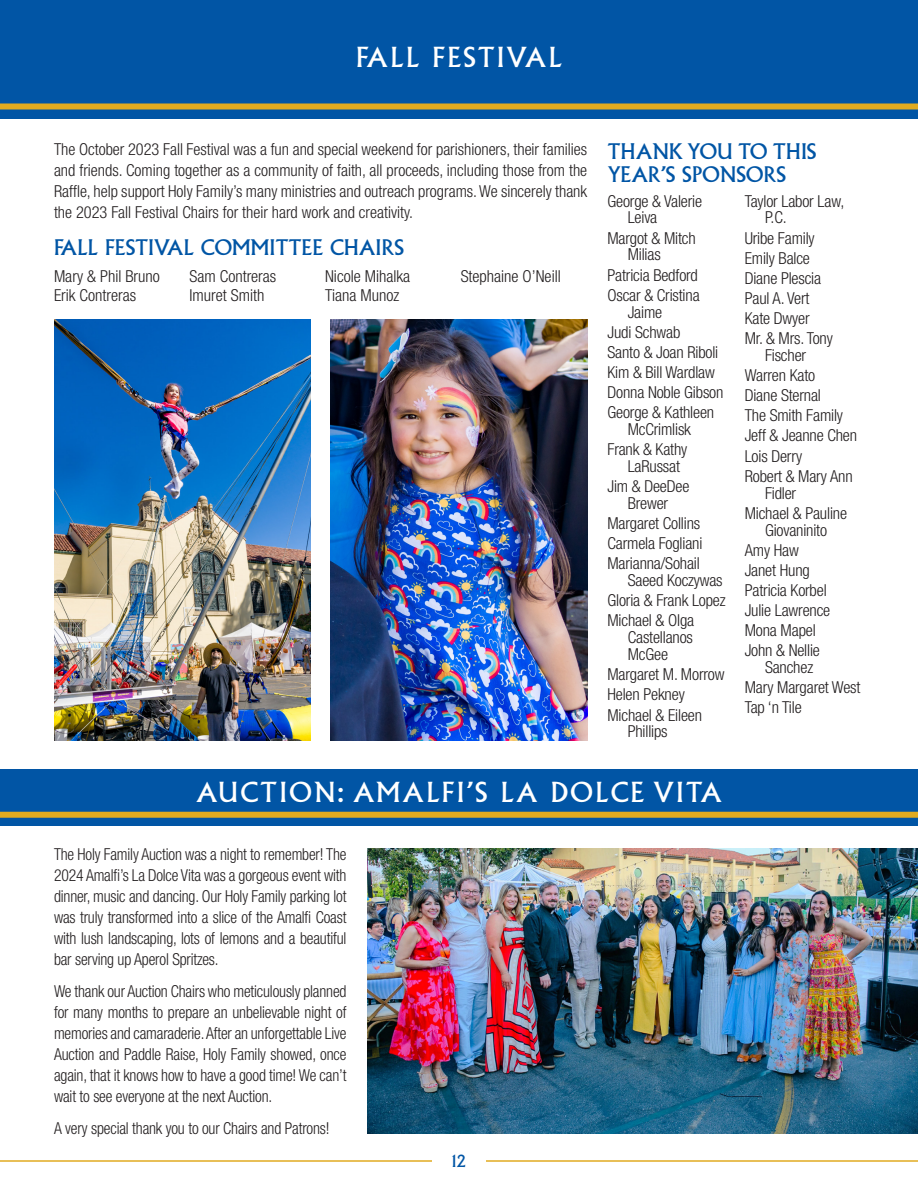
<style>
.page{position:relative;width:918px;height:1188px;background:#fff}
.page>*{position:absolute;margin:0;border:0;box-sizing:border-box;transform-origin:0 0}
.HF_Headline{font:27px "Albertus";letter-spacing:.08em;color:#fff}
.HF_Paragraph{font:21px/22.5px "Albertus";color:#0155a5}
.names{font:300 condensed 16.5px/16.8px "Helvetica Neue LT Pro";letter-spacing:-.01em;color:#231f20}
.HF_Paragraph-2{font:300 condensed 16.5px/21px "Helvetica Neue LT Pro";color:#231f20;text-align:justify;scale:.95 1}
.HF_Paragraph-3{font:300 condensed 16.5px/21px "Helvetica Neue LT Pro";color:#231f20;text-align:justify}
.HF_Headline-2{font:16.5px "Albertus";color:#0155a5}
</style>
<div class="page">
<hr style="left:0;top:1160px;width:432px;height:2px;background:#e1ab21">
<hr style="left:486px;top:1160px;width:432px;height:2px;background:#e1ab21">
<div style="left:0;top:0;width:918px;height:119px;background:#0155a5"></div>
<div style="left:0;top:103px;width:918px;height:6px;background:#e1ab21"></div>
<img style="left:54px;top:320px;width:256px;height:421px">
<img style="left:331px;top:320px;width:256px;height:421px">
<div style="left:0;top:769px;width:918px;height:57px;background:#0155a5"></div>
<div style="left:0;top:812px;width:918px;height:6px;background:#e1ab21"></div>
<img style="left:368px;top:849px;width:550px;height:285px">
<p class="HF_Headline" style="left:356px;top:41px;width:207px">FALL FESTIVAL</p>
<p class="HF_Paragraph-3" style="left:54px;top:139px;width:535px">The October 2023 Fall Festival was a fun and special weekend for parishioners, their families and friends. Coming together as a community of faith, all proceeds, including those from the Raffle, help support Holy Family’s many ministries and outreach programs. We sincerely thank the 2023 Fall Festival Chairs for their hard work and creativity.</p>
<p class="HF_Paragraph" style="left:54px;top:237px;width:351px">FALL FESTIVAL COMMITTEE CHAIRS</p>
<p class="HF_Paragraph-3" style="left:54px;top:265px;width:107px">Mary &amp; Phil Bruno</p>
<p class="HF_Paragraph-3" style="left:54px;top:285px;width:84px">Erik Contreras</p>
<p class="HF_Paragraph-3" style="left:190px;top:265px;width:88px">Sam Contreras</p>
<p class="HF_Paragraph-3" style="left:190px;top:285px;width:76px">Imuret Smith</p>
<p class="HF_Paragraph-3" style="left:325px;top:265px;width:87px">Nicole Mihalka</p>
<p class="HF_Paragraph-3" style="left:325px;top:285px;width:76px">Tiana Munoz</p>
<p class="HF_Paragraph-3" style="left:461px;top:265px;width:102px">Stephaine O’Neill</p>
<p class="HF_Paragraph" style="left:608px;top:141px;width:210px">THANK YOU TO THIS<br>YEAR’S SPONSORS</p>
<p class="names" style="left:628px;top:192px;width:76px;text-indent:-20px">George &amp; Valerie<br>Leiva</p>
<p class="names" style="left:628px;top:229px;width:70px;text-indent:-20px">Margot &amp; Mitch<br>Milias</p>
<p class="names" style="left:608px;top:266px;width:92px">Patricia Bedford</p>
<p class="names" style="left:628px;top:286px;width:73px;text-indent:-20px">Oscar &amp; Cristina<br>Jaime</p>
<p class="names" style="left:608px;top:323px;width:74px">Judi Schwab</p>
<p class="names" style="left:608px;top:343px;width:112px">Santo &amp; Joan Riboli</p>
<p class="names" style="left:608px;top:364px;width:109px">Kim &amp; Bill Wardlaw</p>
<p class="names" style="left:608px;top:384px;width:117px">Donna Noble Gibson</p>
<p class="names" style="left:608px;top:404px;width:108px;text-align:center">George &amp; Kathleen<br>McCrimlisk</p>
<p class="names" style="left:628px;top:441px;width:61px;text-indent:-20px">Frank &amp; Kathy<br>LaRussat</p>
<p class="names" style="left:608px;top:478px;width:83px;text-align:center">Jim &amp; DeeDee<br>Brewer</p>
<p class="names" style="left:608px;top:515px;width:94px">Margaret Collins</p>
<p class="names" style="left:608px;top:535px;width:96px">Carmela Fogliani</p>
<p class="names" style="left:628px;top:555px;width:96px;text-indent:-20px">Marianna/Sohail<br>Saeed Koczywas</p>
<p class="names" style="left:608px;top:592px;width:120px">Gloria &amp; Frank Lopez</p>
<p class="names" style="left:628px;top:612px;width:68px;text-align:justify;text-indent:-20px">Michael &amp; Olga Castellanos McGee</p>
<p class="names" style="left:608px;top:666px;width:118px">Margaret M. Morrow</p>
<p class="names" style="left:608px;top:686px;width:79px">Helen Pekney</p>
<p class="names" style="left:628px;top:706px;width:76px;text-indent:-20px">Michael &amp; Eileen<br>Phillips</p>
<p class="names" style="left:765px;top:192px;width:81px;text-indent:-20px">Taylor Labor Law,<br>P.C.</p>
<p class="names" style="left:745px;top:229px;width:71px">Uribe Family</p>
<p class="names" style="left:745px;top:249px;width:67px">Emily Balce</p>
<p class="names" style="left:745px;top:269px;width:78px">Diane Plescia</p>
<p class="names" style="left:745px;top:290px;width:66px">Paul A. Vert</p>
<p class="names" style="left:745px;top:310px;width:66px">Kate Dwyer</p>
<p class="names" style="left:745px;top:330px;width:90px;text-align:center">Mr. &amp; Mrs. Tony<br>Fischer</p>
<p class="names" style="left:745px;top:367px;width:72px">Warren Kato</p>
<p class="names" style="left:745px;top:387px;width:78px">Diane Sternal</p>
<p class="names" style="left:745px;top:407px;width:100px">The Smith Family</p>
<p class="names" style="left:745px;top:427px;width:114px">Jeff &amp; Jeanne Chen</p>
<p class="names" style="left:745px;top:447px;width:59px">Lois Derry</p>
<p class="names" style="left:765px;top:467px;width:89px;text-indent:-20px">Robert &amp; Mary Ann<br>Fidler</p>
<p class="names" style="left:745px;top:504px;width:104px;text-align:center">Michael &amp; Pauline<br>Giovaninito</p>
<p class="names" style="left:745px;top:541px;width:56px">Amy Haw</p>
<p class="names" style="left:745px;top:561px;width:67px">Janet Hung</p>
<p class="names" style="left:745px;top:582px;width:83px">Patricia Korbel</p>
<p class="names" style="left:745px;top:602px;width:87px">Julie Lawrence</p>
<p class="names" style="left:745px;top:622px;width:72px">Mona Mapel</p>
<p class="names" style="left:765px;top:642px;width:56px;text-indent:-20px">John &amp; Nellie<br>Sanchez</p>
<p class="names" style="left:745px;top:679px;width:117px">Mary Margaret West</p>
<p class="names" style="left:745px;top:699px;width:58px">Tap ‘n Tile</p>
<p class="HF_Headline" style="left:196px;top:777px;width:527px">AUCTION: AMALFI’S LA DOLCE VITA</p>
<p class="HF_Paragraph-2" style="left:54px;top:844px;width:309px">The Holy Family Auction was a night to remember! The 2024 Amalfi’s La Dolce Vita was a gorgeous event with dinner, music and dancing. Our Holy Family parking lot was truly transformed into a slice of the Amalfi Coast with lush landscaping, lots of lemons and a beautiful bar serving up Aperol Spritzes.</p>
<p class="HF_Paragraph-2" style="left:54px;top:981px;width:309px">We thank our Auction Chairs who meticulously planned for many months to prepare an unbelievable night of memories and camaraderie. After an unforgettable Live Auction and Paddle Raise, Holy Family showed, once again, that it knows how to have a good time! We can’t wait to see everyone at the next Auction.</p>
<p class="HF_Paragraph-2" style="left:54px;top:1118px;width:292px">A very special thank you to our Chairs and Patrons!</p>
<p class="HF_Headline-2" style="left:452px;top:1152px;width:15px">12</p>
</div>
